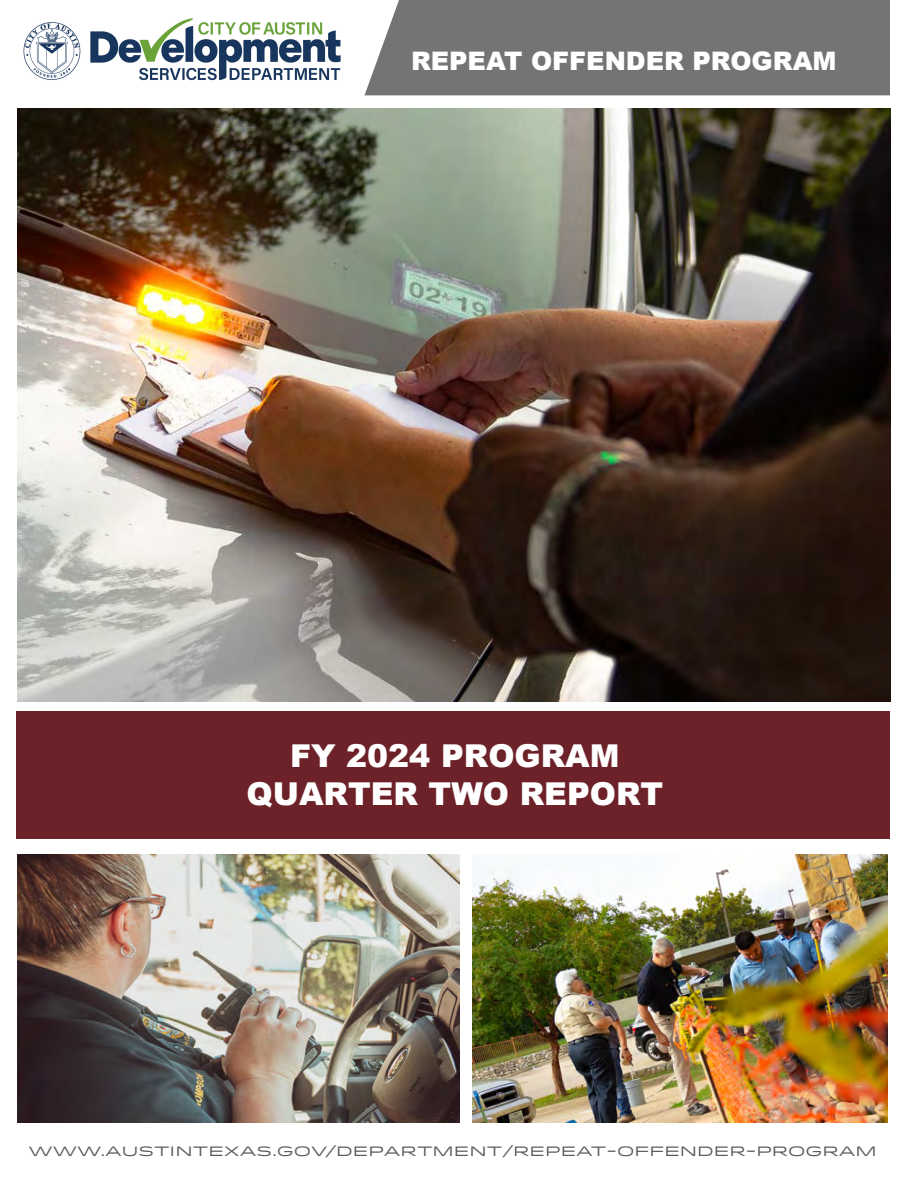
<style>
.page{position:relative;width:918px;height:1188px;background:#fff}
.page>*{position:absolute;margin:0;border:0;box-sizing:border-box;transform-origin:0 0}
.t1{font:900 31.5px/37.8px "Arial";color:#fff;text-align:center}
.t2{font:900 25.5px "Arial";color:#fff}
.t3{font:13.5px "Idlewild";color:#595b5d}
</style>
<div class="page">
<div style="left:365px;top:0;width:525px;height:95px;background:#747474"></div>
<div style="left:16px;top:711px;width:902px;height:128px;background:#6d222a"></div>
<div style="left:890px;top:0;width:28px;height:1188px;background:#fff"></div>
<img style="left:473px;top:854px;width:415px;height:269px">
<img style="left:17px;top:854px;width:442px;height:269px">
<img style="left:17px;top:109px;width:873px;height:593px">
<img style="left:23px;top:18px;width:318px;height:63px">
<h2 class="t2" style="left:411px;top:43px;width:427px">REPEAT OFFENDER PROGRAM</h2>
<h1 class="t1" style="left:247px;top:736px;width:418px">FY 2024 PROGRAM<br>QUARTER TWO REPORT</h1>
<p class="t3" style="left:28px;top:1141px;width:850px">WWW.AUSTINTEXAS.GOV/DEPARTMENT/REPEAT-OFFENDER-PROGRAM</p>
</div>
